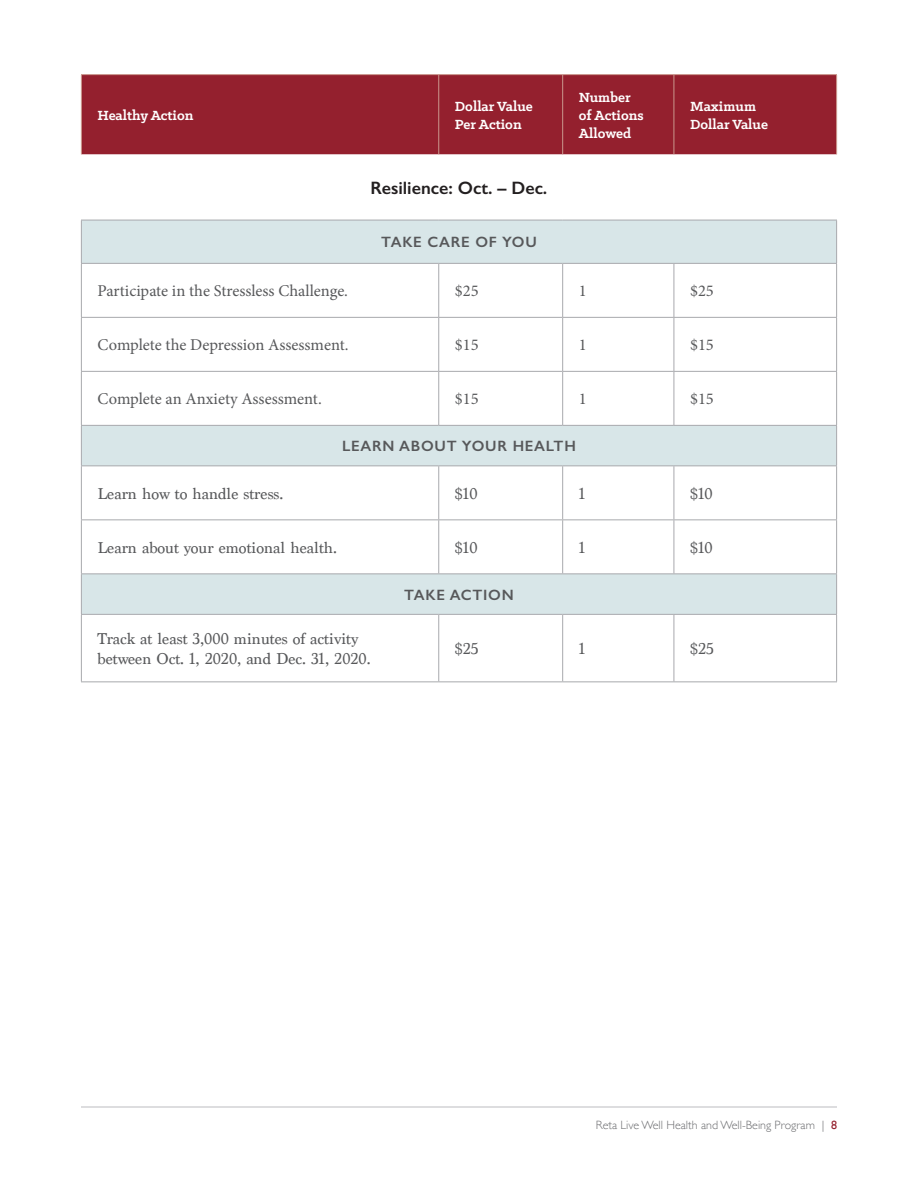
<style>
.page{position:relative;width:918px;height:1188px;background:#fff}
.page>*{position:absolute;margin:0;border:0;box-sizing:border-box;transform-origin:0 0}
.t1{font:600 18px "Gill Sans";color:#231f20}
.t2{font:16.5px/19.8px "Marion";color:#57585a}
.t3{font:16.5px "Minion Pro";color:#57585a}
.t4{font:700 15px/18px "Klinic Slab";color:#fff}
.t5{font:600 15px "Gill Sans";letter-spacing:.05em;color:#57585a}
.t6{font:300 12px "Gill Sans";color:#6c6d70}
.s1{font-weight:400;color:#94202e}
</style>
<div class="page">
<hr style="left:81px;top:1107px;width:756px;height:1px;background:#bcbdc0">
<div style="left:82px;top:75px;width:754px;height:79px;background:#94202e"></div>
<hr style="left:81px;top:74px;width:358px;height:1px;background:#ca978d">
<hr style="left:81px;top:75px;width:1px;height:79px;background:#ca978d">
<hr style="left:439px;top:74px;width:124px;height:1px;background:#ca978d">
<hr style="left:438px;top:75px;width:1px;height:79px;background:#ca978d">
<hr style="left:563px;top:74px;width:111px;height:1px;background:#ca978d">
<hr style="left:562px;top:75px;width:1px;height:79px;background:#ca978d">
<hr style="left:674px;top:74px;width:163px;height:1px;background:#ca978d">
<hr style="left:674px;top:75px;width:1px;height:79px;background:#ca978d">
<hr style="left:836px;top:75px;width:1px;height:79px;background:#ca978d">
<svg style="left:82px;top:221px;width:754px;height:393px"></svg>
<hr style="left:836px;top:220px;width:1px;height:43px;background:#a8a9ad">
<hr style="left:81px;top:264px;width:1px;height:53px;background:#a8a9ad">
<hr style="left:438px;top:264px;width:1px;height:53px;background:#a8a9ad">
<hr style="left:562px;top:264px;width:1px;height:53px;background:#a8a9ad">
<hr style="left:674px;top:264px;width:1px;height:53px;background:#a8a9ad">
<hr style="left:836px;top:264px;width:1px;height:53px;background:#a8a9ad">
<hr style="left:81px;top:317px;width:358px;height:1px;background:#a8a9ad">
<hr style="left:81px;top:318px;width:1px;height:53px;background:#a8a9ad">
<hr style="left:439px;top:317px;width:124px;height:1px;background:#a8a9ad">
<hr style="left:438px;top:318px;width:1px;height:53px;background:#a8a9ad">
<hr style="left:563px;top:317px;width:111px;height:1px;background:#a8a9ad">
<hr style="left:562px;top:318px;width:1px;height:53px;background:#a8a9ad">
<hr style="left:674px;top:317px;width:163px;height:1px;background:#a8a9ad">
<hr style="left:674px;top:318px;width:1px;height:53px;background:#a8a9ad">
<hr style="left:836px;top:318px;width:1px;height:53px;background:#a8a9ad">
<hr style="left:81px;top:371px;width:358px;height:1px;background:#a8a9ad">
<hr style="left:81px;top:372px;width:1px;height:53px;background:#a8a9ad">
<hr style="left:439px;top:371px;width:124px;height:1px;background:#a8a9ad">
<hr style="left:438px;top:372px;width:1px;height:53px;background:#a8a9ad">
<hr style="left:563px;top:371px;width:111px;height:1px;background:#a8a9ad">
<hr style="left:562px;top:372px;width:1px;height:53px;background:#a8a9ad">
<hr style="left:674px;top:371px;width:163px;height:1px;background:#a8a9ad">
<hr style="left:674px;top:372px;width:1px;height:53px;background:#a8a9ad">
<hr style="left:836px;top:372px;width:1px;height:53px;background:#a8a9ad">
<hr style="left:81px;top:425px;width:358px;height:1px;background:#a8a9ad">
<hr style="left:81px;top:426px;width:1px;height:39px;background:#a8a9ad">
<hr style="left:439px;top:425px;width:124px;height:1px;background:#a8a9ad">
<hr style="left:563px;top:425px;width:111px;height:1px;background:#a8a9ad">
<hr style="left:674px;top:425px;width:163px;height:1px;background:#a8a9ad">
<hr style="left:836px;top:426px;width:1px;height:39px;background:#a8a9ad">
<hr style="left:81px;top:465px;width:358px;height:1px;background:#a8a9ad">
<hr style="left:81px;top:466px;width:1px;height:53px;background:#a8a9ad">
<hr style="left:439px;top:465px;width:124px;height:1px;background:#a8a9ad">
<hr style="left:438px;top:466px;width:1px;height:53px;background:#a8a9ad">
<hr style="left:563px;top:465px;width:111px;height:1px;background:#a8a9ad">
<hr style="left:562px;top:466px;width:1px;height:53px;background:#a8a9ad">
<hr style="left:674px;top:465px;width:163px;height:1px;background:#a8a9ad">
<hr style="left:674px;top:466px;width:1px;height:53px;background:#a8a9ad">
<hr style="left:836px;top:466px;width:1px;height:53px;background:#a8a9ad">
<hr style="left:81px;top:519px;width:358px;height:1px;background:#a8a9ad">
<hr style="left:81px;top:520px;width:1px;height:53px;background:#a8a9ad">
<hr style="left:439px;top:519px;width:124px;height:1px;background:#a8a9ad">
<hr style="left:438px;top:520px;width:1px;height:53px;background:#a8a9ad">
<hr style="left:563px;top:519px;width:111px;height:1px;background:#a8a9ad">
<hr style="left:562px;top:520px;width:1px;height:53px;background:#a8a9ad">
<hr style="left:674px;top:519px;width:163px;height:1px;background:#a8a9ad">
<hr style="left:674px;top:520px;width:1px;height:53px;background:#a8a9ad">
<hr style="left:836px;top:520px;width:1px;height:53px;background:#a8a9ad">
<hr style="left:81px;top:573px;width:358px;height:1px;background:#a8a9ad">
<hr style="left:81px;top:574px;width:1px;height:40px;background:#a8a9ad">
<hr style="left:439px;top:573px;width:124px;height:1px;background:#a8a9ad">
<hr style="left:563px;top:573px;width:111px;height:1px;background:#a8a9ad">
<hr style="left:674px;top:573px;width:163px;height:1px;background:#a8a9ad">
<hr style="left:836px;top:574px;width:1px;height:40px;background:#a8a9ad">
<hr style="left:81px;top:614px;width:358px;height:1px;background:#a8a9ad">
<hr style="left:81px;top:615px;width:1px;height:66px;background:#a8a9ad">
<hr style="left:439px;top:614px;width:124px;height:1px;background:#a8a9ad">
<hr style="left:438px;top:615px;width:1px;height:66px;background:#a8a9ad">
<hr style="left:563px;top:614px;width:111px;height:1px;background:#a8a9ad">
<hr style="left:562px;top:615px;width:1px;height:66px;background:#a8a9ad">
<hr style="left:674px;top:614px;width:163px;height:1px;background:#a8a9ad">
<hr style="left:674px;top:615px;width:1px;height:66px;background:#a8a9ad">
<hr style="left:836px;top:615px;width:1px;height:66px;background:#a8a9ad">
<hr style="left:81px;top:681px;width:358px;height:1px;background:#a8a9ad">
<hr style="left:439px;top:681px;width:124px;height:1px;background:#a8a9ad">
<hr style="left:563px;top:681px;width:111px;height:1px;background:#a8a9ad">
<hr style="left:674px;top:681px;width:163px;height:1px;background:#a8a9ad">
<hr style="left:81px;top:220px;width:358px;height:1px;background:#a8a9ad">
<hr style="left:81px;top:220px;width:1px;height:43px;background:#a8a9ad">
<hr style="left:439px;top:220px;width:124px;height:1px;background:#a8a9ad">
<hr style="left:563px;top:220px;width:111px;height:1px;background:#a8a9ad">
<hr style="left:674px;top:220px;width:163px;height:1px;background:#a8a9ad">
<hr style="left:81px;top:263px;width:358px;height:1px;background:#a8a9ad">
<hr style="left:439px;top:263px;width:124px;height:1px;background:#a8a9ad">
<hr style="left:563px;top:263px;width:111px;height:1px;background:#a8a9ad">
<hr style="left:674px;top:263px;width:163px;height:1px;background:#a8a9ad">
<p class="t4" style="left:98px;top:106px;width:97px">Healthy Action</p>
<p class="t4" style="left:455px;top:97px;width:79px">Dollar Value<br>Per Action</p>
<p class="t4" style="left:579px;top:88px;width:66px">Number of Actions<br>Allowed</p>
<p class="t4" style="left:690px;top:97px;width:79px">Maximum<br>Dollar Value</p>
<p class="t1" style="left:371px;top:177px;width:178px">Resilience: Oct. – Dec.</p>
<p class="t5" style="left:381px;top:233px;width:157px">TAKE CARE OF YOU</p>
<p class="t3" style="left:98px;top:280px;width:252px">Participate in the Stressless Challenge.</p>
<p class="t3" style="left:455px;top:280px;width:25px">$25</p>
<p class="t3" style="left:579px;top:280px;width:9px">1</p>
<p class="t3" style="left:690px;top:280px;width:25px">$25</p>
<p class="t3" style="left:98px;top:334px;width:253px">Complete the Depression Assessment.</p>
<p class="t3" style="left:455px;top:334px;width:25px">$15</p>
<p class="t3" style="left:579px;top:334px;width:9px">1</p>
<p class="t3" style="left:690px;top:334px;width:25px">$15</p>
<p class="t3" style="left:98px;top:388px;width:226px">Complete an Anxiety Assessment.</p>
<p class="t3" style="left:455px;top:388px;width:25px">$15</p>
<p class="t3" style="left:579px;top:388px;width:9px">1</p>
<p class="t3" style="left:690px;top:388px;width:25px">$15</p>
<p class="t5" style="left:342px;top:437px;width:235px">LEARN ABOUT YOUR HEALTH</p>
<p class="t2" style="left:98px;top:484px;width:187px">Learn how to handle stress.</p>
<p class="t2" style="left:455px;top:484px;width:24px">$10</p>
<p class="t2" style="left:579px;top:484px;width:8px">1</p>
<p class="t2" style="left:690px;top:484px;width:24px">$10</p>
<p class="t2" style="left:98px;top:538px;width:241px">Learn about your emotional health.</p>
<p class="t2" style="left:455px;top:538px;width:24px">$10</p>
<p class="t2" style="left:579px;top:538px;width:8px">1</p>
<p class="t2" style="left:690px;top:538px;width:24px">$10</p>
<p class="t5" style="left:404px;top:585px;width:111px">TAKE ACTION</p>
<p class="t2" style="left:98px;top:629px;width:275px">Track at least 3,000 minutes of activity between Oct. 1, 2020, and Dec. 31, 2020.</p>
<p class="t2" style="left:455px;top:639px;width:25px">$25</p>
<p class="t2" style="left:579px;top:639px;width:8px">1</p>
<p class="t2" style="left:690px;top:639px;width:25px">$25</p>
<p class="t6" style="left:596px;top:1115px;width:243px">Reta Live Well Health and Well-Being Program | <span class="s1">8</span></p>
</div>
